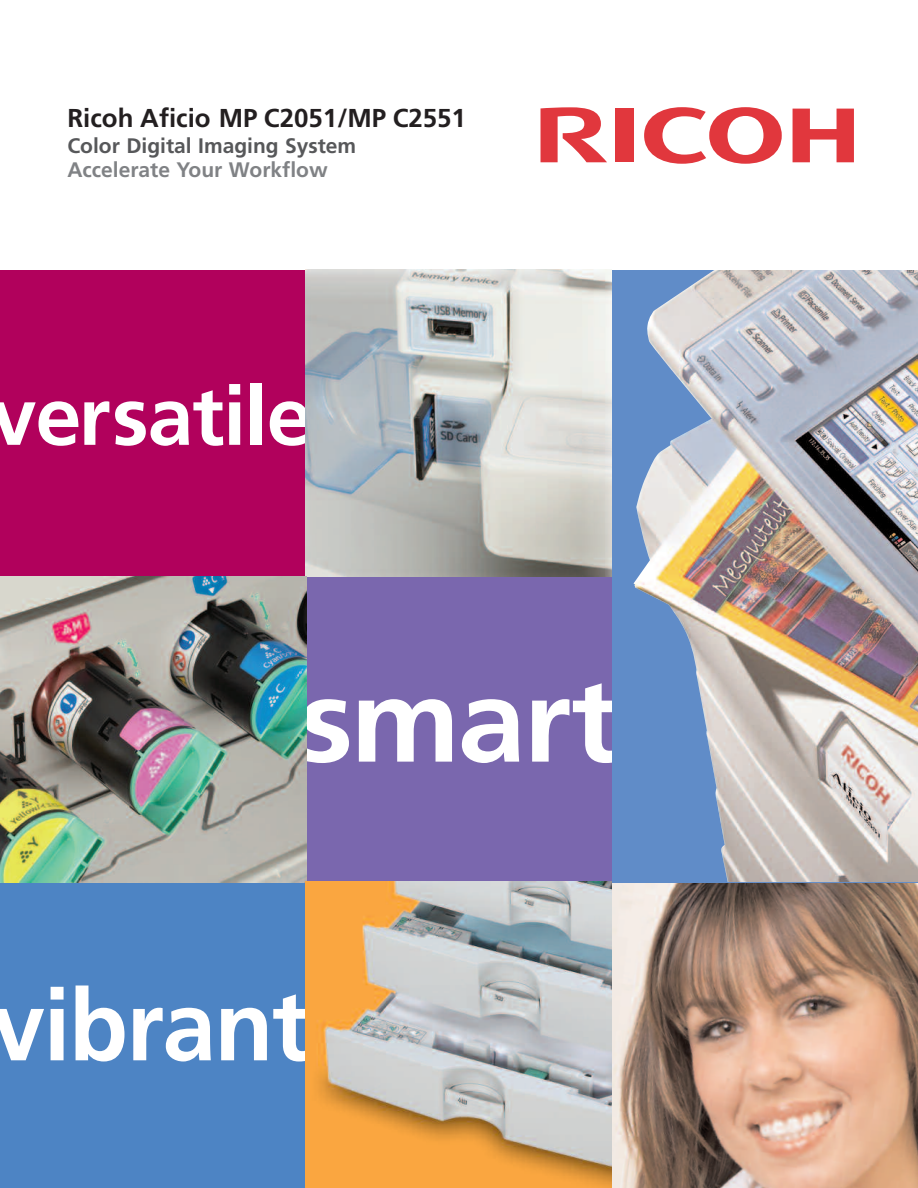
<style>
.page{position:relative;width:918px;height:1188px;background:#fff}
.page>*{position:absolute;margin:0;border:0;box-sizing:border-box;transform-origin:0 0}
.t1{font:700 118.5px "Frutiger";letter-spacing:-.02em;color:#fff;scale:1.04 1}
.t2{font:700 99.75px "Frutiger";letter-spacing:-.015em;color:#fff}
.t3{font:700 82.5px "Frutiger";letter-spacing:-.015em;color:#fff}
.t4{font:700 25.8px "Frutiger";color:#231f20}
.t5{font:700 21px "Frutiger";color:#57585a}
.t6{font:700 21px "Frutiger";color:#808285}
</style>
<div class="page">
<div style="left:0;top:882px;width:306px;height:306px;background:#4d84c4"></div>
<div style="left:306px;top:576px;width:306px;height:306px;background:#7a67ae"></div>
<div style="left:0;top:270px;width:306px;height:307px;background:#b1015c"></div>
<img style="left:306px;top:882px;width:612px;height:306px">
<img style="left:306px;top:270px;width:306px;height:307px">
<img style="left:0;top:576px;width:306px;height:306px">
<svg style="left:644px;top:107px;width:138px;height:57px"></svg>
<svg style="left:793px;top:109px;width:61px;height:53px"></svg>
<div style="left:615px;top:109px;width:19px;height:53px;background:#e1373d"></div>
<svg style="left:541px;top:107px;width:66px;height:55px"></svg>
<div style="left:612px;top:270px;width:306px;height:612px;background:#608cc8"></div>
<img style="left:634px;top:270px;width:284px;height:612px">
<p class="t4" style="left:67px;top:108px;width:400px">Ricoh Aficio MP C2051/MP C2551</p>
<p class="t5" style="left:67px;top:137px;width:290px">Color Digital Imaging System</p>
<p class="t6" style="left:67px;top:161px;width:262px">Accelerate Your Workflow</p>
<h3 class="t3" style="left:-9px;top:383px;width:323px">versatile</h3>
<h1 class="t1" style="left:299px;top:673px;width:310px">smart</h1>
<h2 class="t2" style="left:-9px;top:986px;width:320px">vibrant</h2>
</div>
